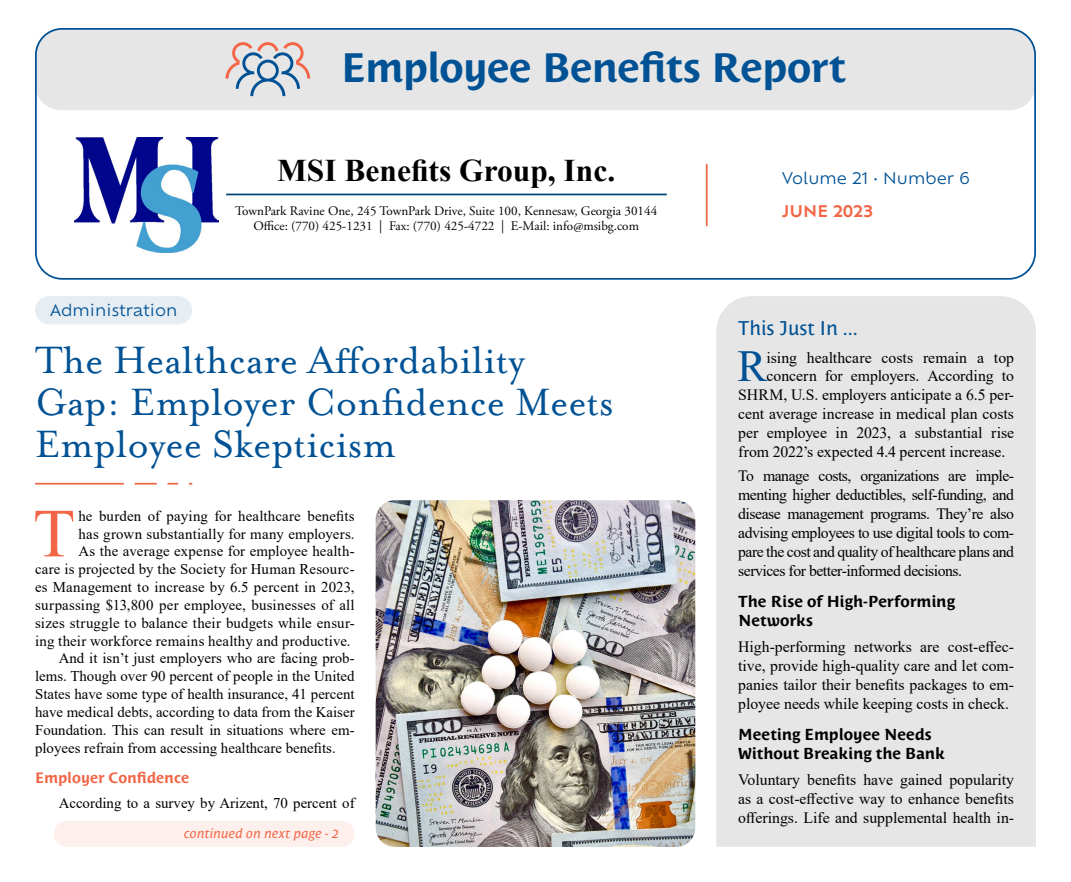
<style>
.page{position:relative;width:1071px;height:882px;background:#fff}
.page>*{position:absolute;margin:0;border:0;box-sizing:border-box;transform-origin:0 0}
.t1{font:68.77px "Times New Roman";color:#f26647}
.t2{font:44.27px "Times New Roman";color:#005295}
.t3{font:43.75px/42px "Mrs Eaves OT";color:#005295}
.t4{font:700 40.6px "Costa Std";letter-spacing:-.015em;color:#005295}
.t5{font:700 31.5px "Times New Roman";color:#000}
.t6{font:19.6px "Costa Std";color:#005295}
.t7{font:15.75px/18.9px "Times New Roman";color:#000;text-align:justify}
.t8{font:700 15.75px/18.9px "Costa Std";color:#000}
.t9{font:15.75px "Ofelia Text";color:#005295}
.t10{font:600 15.75px "Ofelia Text";color:#f26647}
.t11{font:14.88px "Times New Roman";color:#000}
.t12{font:700 14.88px "Costa Std";color:#f26647}
.t13{font:13.12px/15.8px "Adobe Garamond Pro";color:#000;text-align:center}
.t14{font:italic 13.12px "Costa Std";letter-spacing:.01em;color:#f26647}
</style>
<div class="page">
<div style="left:35px;top:28px;width:1001px;height:82px;background:#e6e6e6;border-radius:26px"></div>
<div style="left:35px;top:28px;width:1001px;height:252px;border:2px solid #005295;border-radius:26px"></div>
<svg style="left:226px;top:42px;width:84px;height:54px"></svg>
<hr style="left:706px;top:164px;width:2px;height:62px;background:#f26647">
<div style="left:716px;top:296px;width:320px;height:551px;background:#e6e6e6"></div>
<hr style="left:35px;top:483px;width:89px;height:2px;background:#f26647">
<hr style="left:135px;top:483px;width:22px;height:2px;background:#f26647">
<svg style="left:168px;top:483px;width:10px;height:2px"></svg>
<div style="left:35px;top:296px;width:157px;height:28px;background:#e6eef4;border-radius:14px"></div>
<img style="left:376px;top:500px;width:319px;height:347px">
<div style="left:54px;top:821px;width:301px;height:26px;background:#fdf0ec;border-radius:13px"></div>
<img style="left:75px;top:137px;width:144px;height:116px">
<hr style="left:226px;top:194px;width:441px;height:1px;background:#004677">
<h3 class="t4" style="left:341px;top:44px;width:506px">Employee Benefits Report</h3>
<p class="t9" style="left:50px;top:298px;width:129px">Administration</p>
<h3 class="t5" style="left:277px;top:148px;width:340px">MSI Benefits Group, Inc.</h3>
<p class="t13" style="left:235px;top:203px;width:424px">TownPark Ravine One, 245 TownPark Drive, Suite 100, Kennesaw, Georgia 30144<br>Office: (770) 425-1231 | Fax: (770) 425-4722 | E-Mail: info@msibg.com</p>
<h3 class="t3" style="left:35px;top:338px;width:580px">The Healthcare Affordability<br>Gap: Employer Confidence Meets<br>Employee Skepticism</h3>
<h1 class="t1" style="left:33px;top:485px;width:44px">T</h1>
<p class="t11" style="left:78px;top:505px;width:278px">he burden of paying for healthcare benefits</p>
<p class="t11" style="left:78px;top:523px;width:278px">has grown substantially for many employers.</p>
<p class="t11" style="left:78px;top:541px;width:278px">As the average expense for employee health-</p>
<p class="t11" style="left:35px;top:559px;width:321px">care is projected by the Society for Human Resourc-</p>
<p class="t11" style="left:35px;top:577px;width:321px">es Management to increase by 6.5 percent in 2023,</p>
<p class="t11" style="left:35px;top:594px;width:321px">surpassing $13,800 per employee, businesses of all</p>
<p class="t11" style="left:35px;top:612px;width:321px">sizes struggle to balance their budgets while ensur-</p>
<p class="t11" style="left:35px;top:630px;width:317px">ing their workforce remains healthy and productive.</p>
<p class="t11" style="left:59px;top:648px;width:297px">And it isn’t just employers who are facing prob-</p>
<p class="t11" style="left:35px;top:666px;width:321px">lems. Though over 90 percent of people in the United</p>
<p class="t11" style="left:35px;top:684px;width:321px">States have some type of health insurance, 41 percent</p>
<p class="t11" style="left:35px;top:702px;width:321px">have medical debts, according to data from the Kaiser</p>
<p class="t11" style="left:35px;top:719px;width:321px">Foundation. This can result in situations where em-</p>
<p class="t11" style="left:35px;top:737px;width:302px">ployees refrain from accessing healthcare benefits.</p>
<p class="t12" style="left:35px;top:769px;width:156px">Employer Confidence</p>
<p class="t11" style="left:59px;top:793px;width:297px">According to a survey by Arizent, 70 percent of</p>
<p class="t14" style="left:184px;top:826px;width:156px">continued on next page - 2</p>
<p class="t9" style="left:782px;top:167px;width:189px">Volume 21 • Number 6</p>
<p class="t10" style="left:782px;top:200px;width:93px">JUNE 2023</p>
<p class="t6" style="left:738px;top:317px;width:121px">This Just In ...</p>
<h2 class="t2" style="left:737px;top:335px;width:31px">R</h2>
<p class="t7" style="left:767px;top:347px;width:249px">ising healthcare costs remain a top</p>
<p class="t7" style="left:767px;top:366px;width:249px">concern for employers. According to</p>
<p class="t7" style="left:738px;top:385px;width:277px">SHRM, U.S. employers anticipate a 6.5 per-</p>
<p class="t7" style="left:738px;top:404px;width:277px">cent average increase in medical plan costs</p>
<p class="t7" style="left:738px;top:423px;width:277px">per employee in 2023, a substantial rise</p>
<p class="t7" style="left:738px;top:442px;width:269px">from 2022’s expected 4.4 percent increase.</p>
<p class="t7" style="left:738px;top:466px;width:277px">To manage costs, organizations are imple&shy;menting higher deductibles, self-funding, and disease management programs. They’re also advising employees to use digital tools to com&shy;pare the cost and quality of healthcare plans and services for better-informed decisions.</p>
<p class="t8" style="left:738px;top:592px;width:218px">The Rise of High-Performing<br>Networks</p>
<p class="t7" style="left:738px;top:637px;width:277px">High-performing networks are cost-effec&shy;tive, provide high-quality care and let com&shy;panies tailor their benefits packages to em&shy;ployee needs while keeping costs in check.</p>
<p class="t8" style="left:738px;top:725px;width:208px">Meeting Employee Needs<br>Without Breaking the Bank</p>
<p class="t7" style="left:738px;top:770px;width:277px">Voluntary benefits have gained popularity as a cost-effective way to enhance benefits offerings. Life and supplemental health in-</p>
</div>
